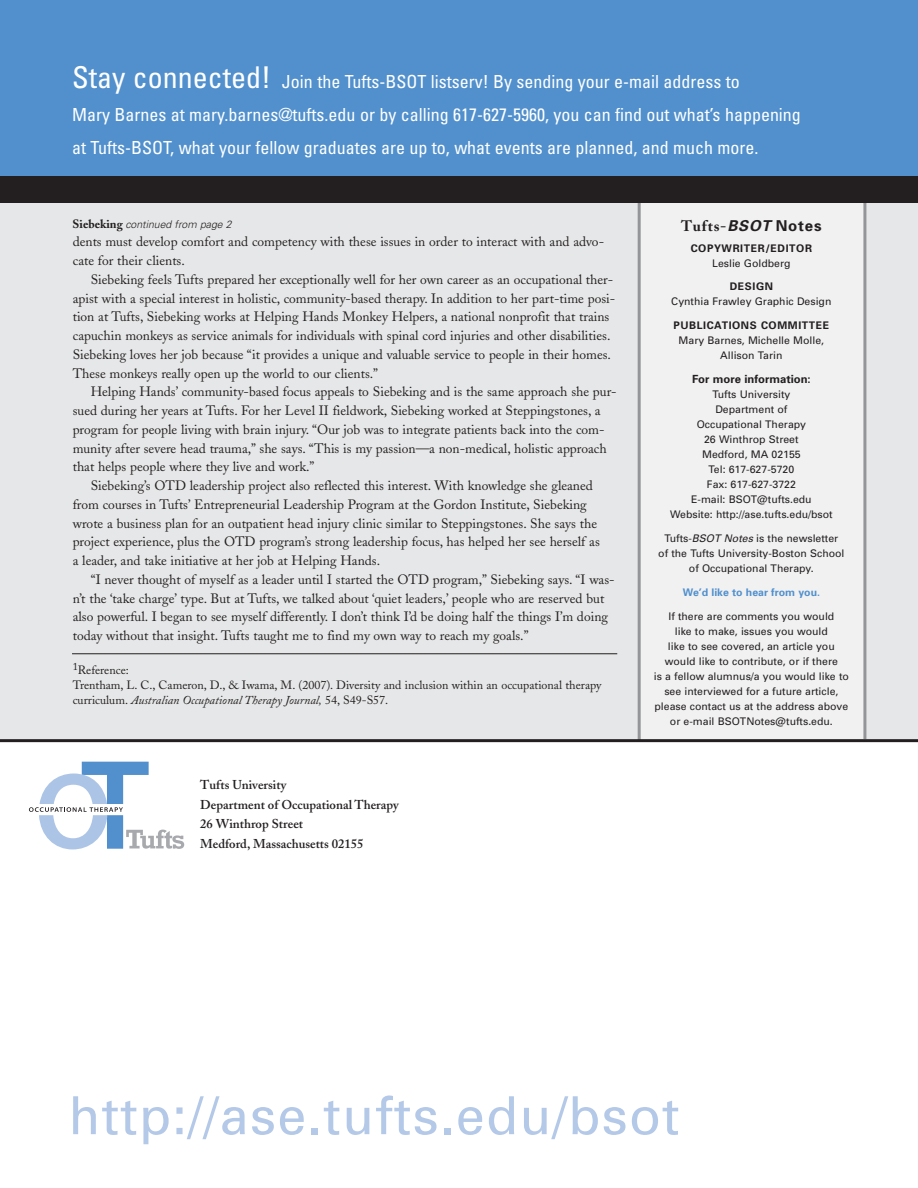
<style>
.page{position:relative;width:918px;height:1188px;background:#fff}
.page>*{position:absolute;margin:0;border:0;box-sizing:border-box;transform-origin:0 0}
.t1{font:52.5px "Univers";letter-spacing:.02em;color:#b4c9e8}
.t2{font:condensed 18px/33px "Univers";color:#fff}
.t3{font:700 15px "Adobe Caslon";letter-spacing:.05em;color:#231f20}
.t4{font:13.5px/18.8px "Adobe Caslon";color:#231f20}
.t5{font:600 12.75px/19.5px "Adobe Caslon";color:#231f20}
.t6{font:12px/15px "Adobe Caslon";color:#231f20}
.t7{font:700 11.25px "Univers";color:#231f20}
.t8{font:10.5px/15px "Univers";color:#231f20;text-align:center}
.t9{font:700 10.5px "Univers";letter-spacing:.055em;color:#231f20}
.t10{font:italic 300 10.5px "Univers";color:#231f20}
.t11{font:700 10.5px "Univers";color:#5190cd}
.s1{font-size:30px}
.s2{font-family:"Adobe Caslon";font-weight:700;font-style:normal;font-size:12px}
.s3{font-style:italic}
.s4{font-weight:600;font-size:15.75px}
.s5{font-family:"Univers";font-style:italic}
.s6{font-family:"Univers"}
</style>
<div class="page">
<div style="left:0;top:0;width:918px;height:739px;background:#e6e7e8"></div>
<div style="left:641px;top:150px;width:225px;height:589px;background:#f1f1f2"></div>
<hr style="left:863px;top:171px;width:3px;height:568px;background:#939598">
<hr style="left:638px;top:167px;width:3px;height:574px;background:#939598">
<hr style="left:0;top:739px;width:918px;height:3px;background:#231f20">
<div style="left:0;top:0;width:918px;height:178px;background:#5190cd"></div>
<div style="left:0;top:176px;width:918px;height:27px;background:#231f20"></div>
<svg style="left:29px;top:762px;width:155px;height:87px"></svg>
<hr style="left:72px;top:653px;width:545px;height:1px;background:#231f20">
<p class="t2" style="left:72px;top:67px;width:730px"><span class="s1">Stay connected!</span> Join the Tufts-BSOT listserv! By sending your e-mail address to<br>Mary Barnes at mary.barnes@tufts.edu or by calling 617-627-5960, you can find out what’s happening at Tufts-BSOT, what your fellow graduates are up to, what events are planned, and much more.</p>
<p class="t10" style="left:72px;top:220px;width:163px"><span class="s2">S i eb eki ng</span> continued from page 2</p>
<p class="t4" style="left:73px;top:234px;width:533px">dents must develop comfort and competency with these issues in order to interact with and advo&shy;cate for their clients.</p>
<p class="t4" style="left:73px;top:272px;width:544px;text-indent:18px">Siebeking feels Tufts prepared her exceptionally well for her own career as an occupational ther&shy;apist with a special interest in holistic, community-based therapy. In addition to her part-time posi&shy;tion at Tufts, Siebeking works at Helping Hands Monkey Helpers, a national nonprofit that trains capuchin monkeys as service animals for individuals with spinal cord injuries and other disabilities.<br>Siebeking loves her job because “it provides a unique and valuable service to people in their homes.<br>These monkeys really open up the world to our clients.”</p>
<p class="t4" style="left:91px;top:384px;width:528px">Helping Hands’ community-based focus appeals to Siebeking and is the same approach she pur-</p>
<p class="t4" style="left:73px;top:403px;width:529px">sued during her years at Tufts. For her Level II fieldwork, Siebeking worked at Steppingstones, a</p>
<p class="t4" style="left:73px;top:422px;width:533px">program for people living with brain injury. “Our job was to integrate patients back into the com-</p>
<p class="t4" style="left:73px;top:440px;width:536px">munity after severe head trauma,” she says. “This is my passion—a non-medical, holistic approach</p>
<p class="t4" style="left:73px;top:459px;width:243px">that helps people where they live and work.”</p>
<p class="t4" style="left:91px;top:478px;width:504px">Siebeking’s OTD leadership project also reflected this interest. With knowledge she gleaned</p>
<p class="t4" style="left:73px;top:497px;width:516px">from courses in Tufts’ Entrepreneurial Leadership Program at the Gordon Institute, Siebeking</p>
<p class="t4" style="left:73px;top:515px;width:526px">wrote a business plan for an outpatient head injury clinic similar to Steppingstones. She says the</p>
<p class="t4" style="left:73px;top:534px;width:529px">project experience, plus the OTD program’s strong leadership focus, has helped her see herself as</p>
<p class="t4" style="left:73px;top:553px;width:309px">a leader, and take initiative at her job at Helping Hands.</p>
<p class="t4" style="left:91px;top:572px;width:525px">“I never thought of myself as a leader until I started the OTD program,” Siebeking says. “I was-</p>
<p class="t4" style="left:73px;top:590px;width:533px">n’t the ‘take charge’ type. But at Tufts, we talked about ‘quiet leaders,’ people who are reserved but</p>
<p class="t4" style="left:73px;top:609px;width:537px">also powerful. I began to see myself differently. I don’t think I’d be doing half the things I’m doing</p>
<p class="t4" style="left:73px;top:628px;width:457px">today without that insight. Tufts taught me to find my own way to reach my goals.”</p>
<p class="t6" style="left:73px;top:664px;width:530px"><sup>1</sup>Reference:<br>Trentham, L. C., Cameron, D., &amp; Iwama, M. (2007). Diversity and inclusion within an occupational therapy curriculum. <span class="s3">Australian Occupational Therapy Journal,</span> 54, S49-S57.</p>
<p class="t5" style="left:200px;top:777px;width:200px">Tufts University<br>Department of Occupational Therapy<br>26 Winthrop Street<br>Medford, Massachusetts 02155</p>
<p class="t3" style="left:681px;top:219px;width:142px">Tufts<span class="s4">-</span><span class="s5">BSOT</span><span class="s6">Notes</span></p>
<p class="t9" style="left:691px;top:244px;width:123px">COPYWRITER/EDITOR</p>
<p class="t8" style="left:712px;top:256px;width:80px">Leslie Goldberg</p>
<p class="t9" style="left:730px;top:283px;width:45px">DESIGN</p>
<p class="t8" style="left:671px;top:295px;width:162px">Cynthia Frawley Graphic Design</p>
<p class="t9" style="left:673px;top:322px;width:157px">PUBLICATIONS COMMITTEE</p>
<p class="t8" style="left:679px;top:334px;width:147px">Mary Barnes, Michelle Molle,<br>Allison Tarin</p>
<p class="t7" style="left:692px;top:375px;width:120px">For more information:</p>
<p class="t8" style="left:670px;top:388px;width:164px">Tufts University<br>Department of<br>Occupational Therapy<br>26 Winthrop Street<br>Medford, MA 02155<br>Tel: 617-627-5720<br>Fax: 617-627-3722<br>E-mail: BSOT@tufts.edu<br>Website: http://ase.tufts.edu/bsot</p>
<p class="t8" style="left:658px;top:532px;width:188px">Tufts-<span class="s3">BSOT Notes</span> is the newsletter of the Tufts University-Boston School of Occupational Therapy.</p>
<p class="t11" style="left:683px;top:589px;width:139px">We’d like to hear from you.</p>
<p class="t8" style="left:654px;top:610px;width:197px">If there are comments you would<br>like to make, issues you would<br>like to see covered, an article you would like to contribute, or if there<br>is a fellow alumnus/a you would like to see interviewed for a future article, please contact us at the address above or e-mail BSOTNotes@tufts.edu.</p>
<h1 class="t1" style="left:68px;top:1096px;width:613px">http://ase.tufts.edu/bsot</h1>
</div>
